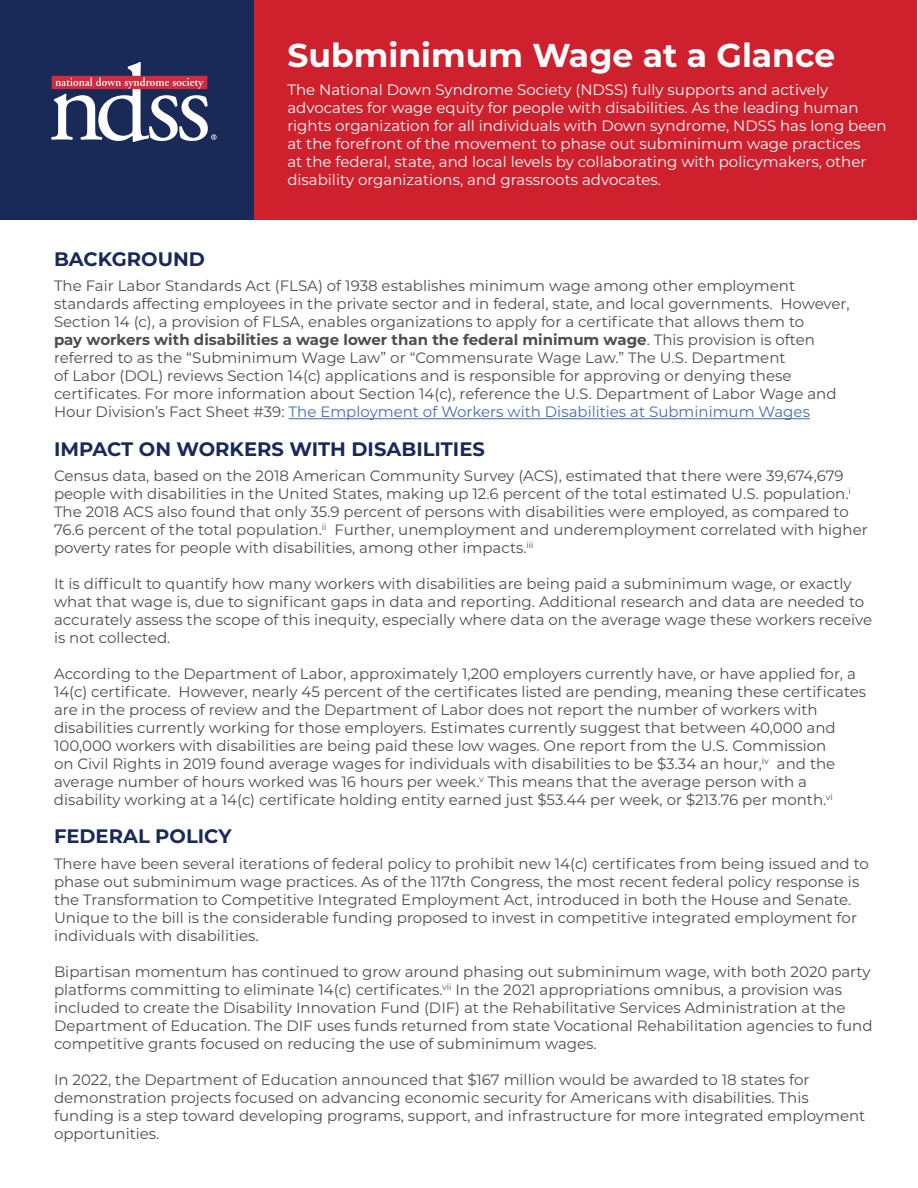
<style>
.page{position:relative;width:918px;height:1188px;background:#fff}
.page>*{position:absolute;margin:0;border:0;box-sizing:border-box;transform-origin:0 0}
.t1{font:700 33px "Montserrat";color:#fff}
.t2{font:700 19.5px "Montserrat";color:#192958}
.t3{font:15px/18px "Montserrat";color:#4d4d4f}
.t4{font:15px/18px "Montserrat";color:#fff}
.s1{font-weight:700}
.s2{color:#456da9}
</style>
<div class="page">
<div style="left:1px;top:0;width:916px;height:220px;background:#cf202e"></div>
<div style="left:0;top:0;width:254px;height:220px;background:#192958"></div>
<svg style="left:51px;top:62px;width:166px;height:80px"></svg>
<hr style="left:289px;top:418px;width:521px;height:1px;background:#456da9">
<h1 class="t1" style="left:287px;top:31px;width:549px">Subminimum Wage at a Glance</h1>
<p class="t4" style="left:287px;top:80px;width:601px">The National Down Syndrome Society (NDSS) fully supports and actively advocates for wage equity for people with disabilities. As the leading human rights organization for all individuals with Down syndrome, NDSS has long been at the forefront of the movement to phase out subminimum wage practices<br>at the federal, state, and local levels by collaborating with policymakers, other disability organizations, and grassroots advocates.</p>
<h2 class="t2" style="left:54px;top:245px;width:152px">BACKGROUND</h2>
<p class="t3" style="left:54px;top:276px;width:797px">The Fair Labor Standards Act (FLSA) of 1938 establishes minimum wage among other employment standards affecting employees in the private sector and in federal, state, and local governments. However, Section 14 (c), a provision of FLSA, enables organizations to apply for a certificate that allows them to<br><span class="s1">pay workers with disabilities a wage lower than the federal minimum wage</span>. This provision is often referred to as the “Subminimum Wage Law” or “Commensurate Wage Law.” The U.S. Department<br>of Labor (DOL) reviews Section 14(c) applications and is responsible for approving or denying these certificates. For more information about Section 14(c), reference the U.S. Department of Labor Wage and Hour Division’s Fact Sheet #39: <span class="s2">The Employment of Workers with Disabilities at Subminimum Wages</span></p>
<h2 class="t2" style="left:54px;top:435px;width:432px">IMPACT ON WORKERS WITH DISABILITIES</h2>
<p class="t3" style="left:54px;top:466px;width:815px">Census data, based on the 2018 American Community Survey (ACS), estimated that there were 39,674,679 people with disabilities in the United States, making up 12.6 percent of the total estimated U.S. population.<sup>i </sup>The 2018 ACS also found that only 35.9 percent of persons with disabilities were employed, as compared to 76.6 percent of the total population.<sup>ii</sup> Further, unemployment and underemployment correlated with higher poverty rates for people with disabilities, among other impacts.<sup>iii</sup></p>
<p class="t3" style="left:54px;top:574px;width:820px">It is difficult to quantify how many workers with disabilities are being paid a subminimum wage, or exactly what that wage is, due to significant gaps in data and reporting. Additional research and data are needed to accurately assess the scope of this inequity, especially where data on the average wage these workers receive is not collected.</p>
<p class="t3" style="left:54px;top:664px;width:814px">According to the Department of Labor, approximately 1,200 employers currently have, or have applied for, a 14(c) certificate. However, nearly 45 percent of the certificates listed are pending, meaning these certificates are in the process of review and the Department of Labor does not report the number of workers with disabilities currently working for those employers. Estimates currently suggest that between 40,000 and 100,000 workers with disabilities are being paid these low wages. One report from the U.S. Commission<br>on Civil Rights in 2019 found average wages for individuals with disabilities to be $3.34 an hour,<sup>iv</sup> and the average number of hours worked was 16 hours per week.<sup>v</sup> This means that the average person with a disability working at a 14(c) certificate holding entity earned just $53.44 per week, or $213.76 per month.<sup>vi</sup></p>
<h2 class="t2" style="left:54px;top:822px;width:179px">FEDERAL POLICY</h2>
<p class="t3" style="left:54px;top:854px;width:816px">There have been several iterations of federal policy to prohibit new 14(c) certificates from being issued and to phase out subminimum wage practices. As of the 117th Congress, the most recent federal policy response is the Transformation to Competitive Integrated Employment Act, introduced in both the House and Senate.<br>Unique to the bill is the considerable funding proposed to invest in competitive integrated employment for individuals with disabilities.</p>
<p class="t3" style="left:54px;top:962px;width:820px">Bipartisan momentum has continued to grow around phasing out subminimum wage, with both 2020 party platforms committing to eliminate 14(c) certificates.<sup>vii</sup> In the 2021 appropriations omnibus, a provision was included to create the Disability Innovation Fund (DIF) at the Rehabilitative Services Administration at the Department of Education. The DIF uses funds returned from state Vocational Rehabilitation agencies to fund competitive grants focused on reducing the use of subminimum wages.</p>
<p class="t3" style="left:54px;top:1070px;width:813px">In 2022, the Department of Education announced that $167 million would be awarded to 18 states for demonstration projects focused on advancing economic security for Americans with disabilities. This funding is a step toward developing programs, support, and infrastructure for more integrated employment opportunities.</p>
</div>
